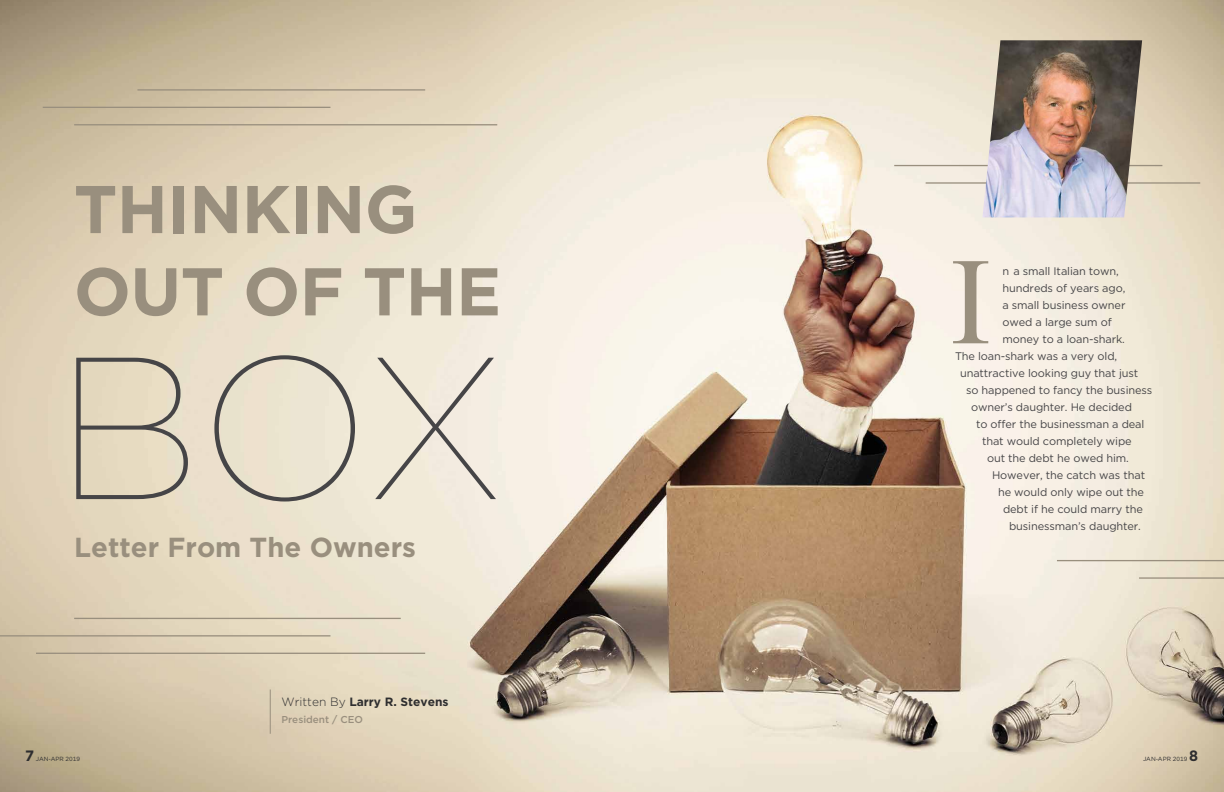
<style>
.page{position:relative;width:1224px;height:792px;background:#fff}
.page>*{position:absolute;margin:0;border:0;box-sizing:border-box;transform-origin:0 0}
.t1{font:100 202px "Gotham";color:#464547}
.t2{font:124px "Times New Roman";color:#998f7e}
.t3{font:700 67.3px/82.3px "Gotham";letter-spacing:-.01em;color:#998f7e}
.t4{font:700 27.5px "Gotham";color:#998f7e}
.t5{font:700 15px "Gotham";color:#2e2e2f}
.t6{font:700 12px "Gotham";color:#2e2e2f}
.t7{font:11px "Gotham";letter-spacing:-.01em;color:#464547}
.t8{font:500 10px "Gotham";color:#998f7e}
.t9{font:6px "Gotham";color:#2e2e2f}
.s1{font-weight:300}
</style>
<div class="page">
<img style="left:0;top:0;width:1224px;height:792px">
<hr style="left:74px;top:124px;width:423px;height:1px;background:#998f7e">
<hr style="left:926px;top:182px;width:274px;height:2px;background:#998f7e">
<hr style="left:1139px;top:577px;width:85px;height:2px;background:#998f7e">
<hr style="left:36px;top:653px;width:389px;height:1px;background:#998f7e">
<hr style="left:43px;top:107px;width:287px;height:1px;background:#998f7e">
<hr style="left:894px;top:165px;width:268px;height:1px;background:#998f7e">
<hr style="left:1057px;top:560px;width:167px;height:1px;background:#998f7e">
<hr style="left:0;top:635px;width:330px;height:2px;background:#998f7e">
<hr style="left:137px;top:89px;width:288px;height:2px;background:#998f7e">
<hr style="left:74px;top:618px;width:327px;height:1px;background:#998f7e">
<img style="left:982px;top:40px;width:160px;height:177px">
<hr style="left:270px;top:690px;width:1px;height:44px;background:#998f7e">
<h3 class="t3" style="left:74px;top:168px;width:429px">THINKING<br>OUT OF THE</h3>
<h1 class="t1" style="left:55px;top:304px;width:450px">BOX</h1>
<h3 class="t4" style="left:74px;top:529px;width:343px">Letter From The Owners</h3>
<p class="t6" style="left:282px;top:693px;width:169px"><span class="s1">Written By</span> Larry R. Stevens</p>
<p class="t8" style="left:282px;top:713px;width:83px">President / CEO</p>
<h2 class="t2" style="left:950px;top:218px;width:43px">I</h2>
<p class="t7" style="left:1002px;top:264px;width:118px">n a small Italian town,</p>
<p class="t7" style="left:1002px;top:281px;width:124px">hundreds of years ago,</p>
<p class="t7" style="left:1002px;top:298px;width:125px">a small business owner</p>
<p class="t7" style="left:1002px;top:315px;width:111px">owed a large sum of</p>
<p class="t7" style="left:1002px;top:332px;width:124px">money to a loan-shark.</p>
<p class="t7" style="left:955px;top:349px;width:164px">The loan-shark was a very old,</p>
<p class="t7" style="left:960px;top:366px;width:180px">unattractive looking guy that just</p>
<p class="t7" style="left:966px;top:383px;width:188px">so happened to fancy the business</p>
<p class="t7" style="left:971px;top:400px;width:163px">owner’s daughter. He decided</p>
<p class="t7" style="left:976px;top:417px;width:170px">to offer the businessman a deal</p>
<p class="t7" style="left:982px;top:434px;width:151px">that would completely wipe</p>
<p class="t7" style="left:987px;top:451px;width:143px">out the debt he owed him.</p>
<p class="t7" style="left:992px;top:468px;width:155px">However, the catch was that</p>
<p class="t7" style="left:998px;top:485px;width:148px">he would only wipe out the</p>
<p class="t7" style="left:1003px;top:502px;width:141px">debt if he could marry the</p>
<p class="t7" style="left:1009px;top:519px;width:133px">businessman’s daughter.</p>
<h3 class="t5" style="left:25px;top:745px;width:10px">7</h3>
<p class="t9" style="left:36px;top:755px;width:46px">JAN-APR 2019</p>
<p class="t9" style="left:1143px;top:755px;width:46px">JAN-APR 2019</p>
<h3 class="t5" style="left:1189px;top:745px;width:10px">8</h3>
</div>
